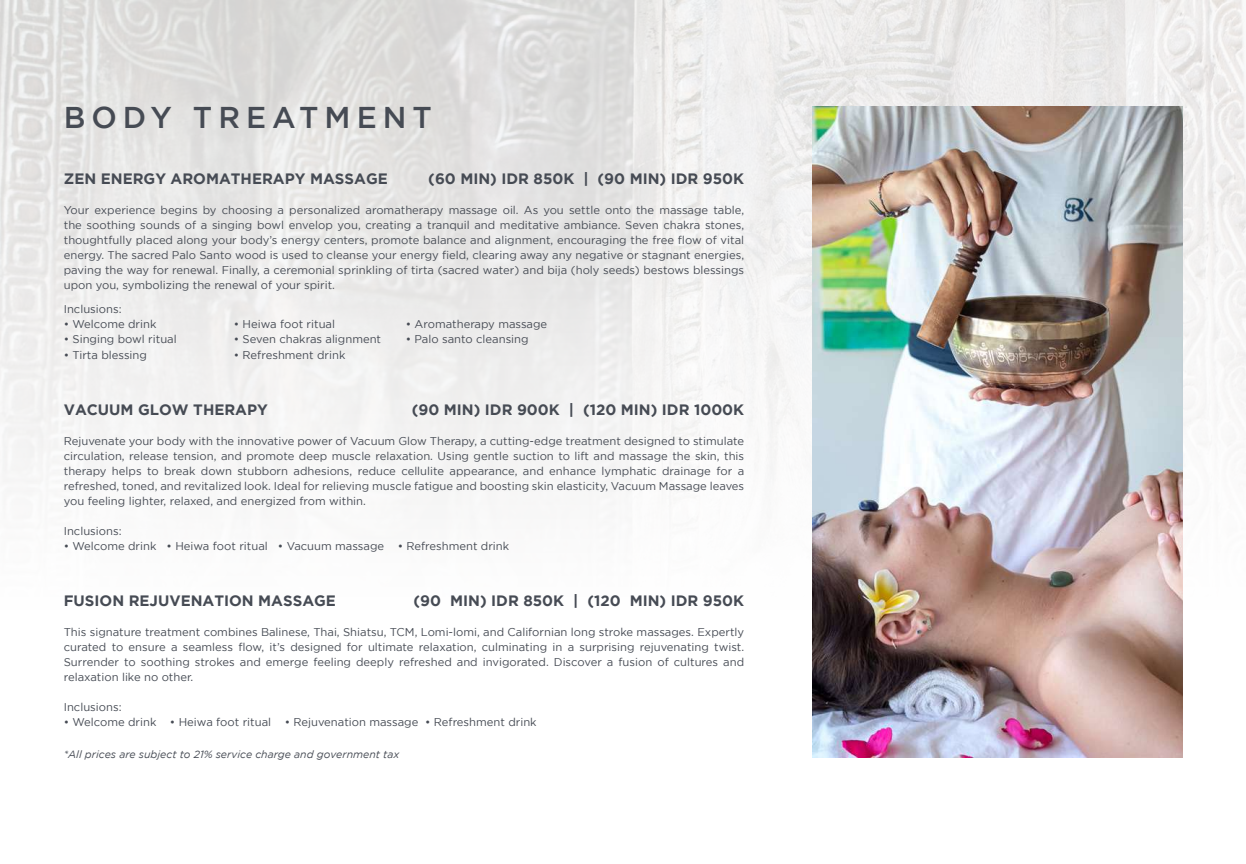
<style>
.page{position:relative;width:1246px;height:864px;background:#fff}
.page>*{position:absolute;margin:0;border:0;box-sizing:border-box;transform-origin:0 0}
.t1{font:500 30px "Gotham";letter-spacing:.2em;color:#464b54}
.t2{font:700 15px "Gotham";color:#464b54}
.t3{font:11.25px/15px "Gotham";color:#464b54;text-align:justify}
.t4{font:italic 10.5px "Gotham";color:#464b54}
</style>
<div class="page">
<img style="left:0;top:0;width:1246px;height:758px">
<img style="left:812px;top:106px;width:370px;height:651px">
<h1 class="t1" style="left:64px;top:101px;width:370px">BODY TREATMENT</h1>
<h2 class="t2" style="left:64px;top:170px;width:325px">ZEN ENERGY AROMATHERAPY MASSAGE</h2>
<h2 class="t2" style="left:428px;top:170px;width:317px">(60 MIN) IDR 850K | (90 MIN) IDR 950K</h2>
<p class="t3" style="left:64px;top:202px;width:682px">Your experience begins by choosing a personalized aromatherapy massage oil. As you settle onto the massage table, the soothing sounds of a singing bowl envelop you, creating a tranquil and meditative ambiance. Seven chakra stones, thoughtfully placed along your body’s energy centers, promote balance and alignment, encouraging the free flow of vital energy. The sacred Palo Santo wood is used to cleanse your energy field, clearing away any negative or stagnant energies, paving the way for renewal. Finally, a ceremonial sprinkling of tirta (sacred water) and bija (holy seeds) bestows blessings upon you, symbolizing the renewal of your spirit.</p>
<p class="t3" style="left:64px;top:301px;width:59px">Inclusions:</p>
<p class="t3" style="left:64px;top:316px;width:94px">• Welcome drink</p>
<p class="t3" style="left:234px;top:316px;width:103px">• Heiwa foot ritual</p>
<p class="t3" style="left:406px;top:316px;width:143px">• Aromatherapy massage</p>
<p class="t3" style="left:64px;top:331px;width:114px">• Singing bowl ritual</p>
<p class="t3" style="left:234px;top:331px;width:149px">• Seven chakras alignment</p>
<p class="t3" style="left:406px;top:331px;width:124px">• Palo santo cleansing</p>
<p class="t3" style="left:64px;top:346px;width:85px">• Tirta blessing</p>
<p class="t3" style="left:234px;top:346px;width:113px">• Refreshment drink</p>
<h2 class="t2" style="left:64px;top:400px;width:206px">VACUUM GLOW THERAPY</h2>
<h2 class="t2" style="left:412px;top:400px;width:334px">(90 MIN) IDR 900K | (120 MIN) IDR 1000K</h2>
<p class="t3" style="left:64px;top:432px;width:682px">Rejuvenate your body with the innovative power of Vacuum Glow Therapy, a cutting-edge treatment designed to stimulate circulation, release tension, and promote deep muscle relaxation. Using gentle suction to lift and massage the skin, this therapy helps to break down stubborn adhesions, reduce cellulite appearance, and enhance lymphatic drainage for a refreshed, toned, and revitalized look. Ideal for relieving muscle fatigue and boosting skin elasticity, Vacuum Massage leaves you feeling lighter, relaxed, and energized from within.</p>
<p class="t3" style="left:64px;top:522px;width:59px">Inclusions:</p>
<p class="t3" style="left:64px;top:537px;width:447px">• Welcome drink • Heiwa foot ritual • Vacuum massage • Refreshment drink</p>
<h2 class="t2" style="left:64px;top:591px;width:274px">FUSION REJUVENATION MASSAGE</h2>
<h2 class="t2" style="left:414px;top:591px;width:332px">(90 MIN) IDR 850K | (120 MIN) IDR 950K</h2>
<p class="t3" style="left:64px;top:623px;width:682px">This signature treatment combines Balinese, Thai, Shiatsu, TCM, Lomi-lomi, and Californian long stroke massages. Expertly curated to ensure a seamless flow, it’s designed for ultimate relaxation, culminating in a surprising rejuvenating twist.<br>Surrender to soothing strokes and emerge feeling deeply refreshed and invigorated. Discover a fusion of cultures and relaxation like no other.</p>
<p class="t3" style="left:64px;top:698px;width:59px">Inclusions:</p>
<p class="t3" style="left:64px;top:713px;width:474px">• Welcome drink • Heiwa foot ritual • Rejuvenation massage • Refreshment drink</p>
<p class="t4" style="left:64px;top:747px;width:337px">*All prices are subject to 21% service charge and government tax</p>
</div>
